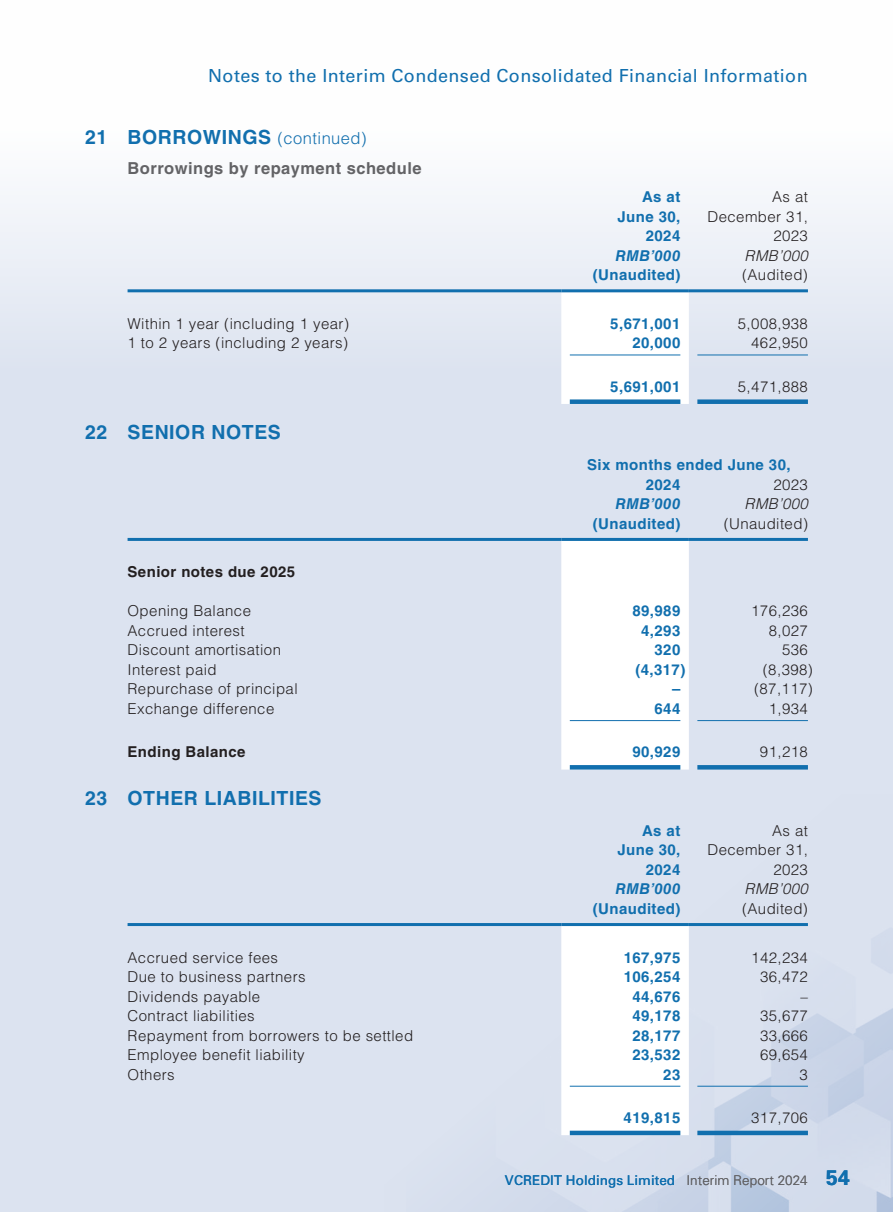
<style>
.page{position:relative;width:893px;height:1212px;background:#fff}
.page>*{position:absolute;margin:0;border:0;box-sizing:border-box;transform-origin:0 0}
.t1{font:700 19.5px "Helvetica LT Std";letter-spacing:.03em;color:#116fae}
.t2{font:18px "Univers LT Std";letter-spacing:.02em;color:#116fae}
.t3{font:700 16.5px "Helvetica LT Std";letter-spacing:.03em;color:#636366}
.t4{font:300 15px/19.5px "Helvetica LT Std";letter-spacing:.03em;color:#231f20;text-align:right}
.t5{font:700 15px/19.5px "Helvetica LT Std";letter-spacing:.03em;color:#116fae;text-align:right}
.t6{font:700 15px "Helvetica LT Std";letter-spacing:.03em;color:#231f20}
.t7{font:italic 700 15px "Helvetica LT Std";letter-spacing:.03em;color:#116fae}
.t8{font:italic 300 15px "Helvetica LT Std";letter-spacing:.03em;color:#231f20}
.t9{font:13.5px "Univers LT Std";color:#116fae}
.t10{font:300 13.5px "Univers LT Std";color:#636366}
.s1{font-weight:300;font-size:16.5px}
.s2{font-weight:700;font-size:21px;color:#116fae}
</style>
<div class="page">
<div style="left:0;top:0;width:893px;height:1212px;background:linear-gradient(to bottom,#f3f5fa,#d3dcec)"></div>
<img style="left:384px;top:794px;width:509px;height:418px">
<svg style="left:561px;top:292px;width:128px;height:112px"></svg>
<hr style="left:128px;top:289px;width:433px;height:3px;background:#116fae">
<hr style="left:561px;top:289px;width:128px;height:3px;background:#116fae">
<hr style="left:689px;top:289px;width:119px;height:3px;background:#116fae">
<hr style="left:570px;top:355px;width:110px;height:1px;background:#116fae">
<hr style="left:697px;top:355px;width:111px;height:1px;background:#116fae">
<div style="left:570px;top:399px;width:110px;height:5px;background:#116fae"></div>
<div style="left:697px;top:399px;width:111px;height:5px;background:#116fae"></div>
<svg style="left:561px;top:541px;width:128px;height:228px"></svg>
<hr style="left:128px;top:538px;width:433px;height:3px;background:#116fae">
<hr style="left:561px;top:538px;width:128px;height:3px;background:#116fae">
<hr style="left:689px;top:538px;width:119px;height:3px;background:#116fae">
<hr style="left:570px;top:720px;width:110px;height:1px;background:#116fae">
<hr style="left:697px;top:720px;width:111px;height:1px;background:#116fae">
<svg style="left:570px;top:765px;width:110px;height:4px"></svg>
<svg style="left:697px;top:765px;width:111px;height:4px"></svg>
<svg style="left:561px;top:926px;width:128px;height:209px"></svg>
<hr style="left:128px;top:923px;width:433px;height:3px;background:#116fae">
<hr style="left:561px;top:923px;width:128px;height:3px;background:#116fae">
<hr style="left:689px;top:923px;width:119px;height:3px;background:#116fae">
<hr style="left:570px;top:1086px;width:110px;height:1px;background:#116fae">
<hr style="left:697px;top:1086px;width:111px;height:1px;background:#116fae">
<hr style="left:570px;top:1131px;width:110px;height:4px;background:#116fae">
<hr style="left:697px;top:1131px;width:111px;height:4px;background:#116fae">
<p class="t2" style="left:208px;top:65px;width:601px">Notes to the Interim Condensed Consolidated Financial Information</p>
<h1 class="t1" style="left:85px;top:125px;width:283px">21 BORROWINGS <span class="s1">(continued)</span></h1>
<p class="t3" style="left:128px;top:158px;width:295px">Borrowings by repayment schedule</p>
<p class="t5" style="left:617px;top:187px;width:64px">As at<br>June 30,<br>2024</p>
<p class="t4" style="left:707px;top:187px;width:102px">As at<br>December 31,<br>2023</p>
<p class="t7" style="left:615px;top:246px;width:67px">RMB’000</p>
<p class="t8" style="left:745px;top:246px;width:65px">RMB’000</p>
<p class="t5" style="left:593px;top:265px;width:89px">(Unaudited)</p>
<p class="t4" style="left:742px;top:265px;width:67px">(Audited)</p>
<p class="t4" style="left:128px;top:314px;width:223px">Within 1 year (including 1 year)</p>
<p class="t5" style="left:610px;top:313px;width:72px">5,671,001</p>
<p class="t4" style="left:738px;top:314px;width:72px">5,008,938</p>
<p class="t4" style="left:128px;top:333px;width:222px">1 to 2 years (including 2 years)</p>
<p class="t5" style="left:632px;top:333px;width:49px">20,000</p>
<p class="t4" style="left:751px;top:333px;width:58px">462,950</p>
<p class="t5" style="left:610px;top:376px;width:72px">5,691,001</p>
<p class="t4" style="left:738px;top:377px;width:72px">5,471,888</p>
<h1 class="t1" style="left:85px;top:421px;width:197px">22 SENIOR NOTES</h1>
<p class="t5" style="left:646px;top:455px;width:146px;text-align:left;text-indent:-59px">Six months ended June 30,<br>2024</p>
<p class="t4" style="left:773px;top:474px;width:36px">2023</p>
<p class="t7" style="left:615px;top:495px;width:67px">RMB’000</p>
<p class="t8" style="left:745px;top:495px;width:65px">RMB’000</p>
<p class="t5" style="left:593px;top:513px;width:89px">(Unaudited)</p>
<p class="t4" style="left:724px;top:513px;width:86px">(Unaudited)</p>
<p class="t6" style="left:128px;top:563px;width:169px">Senior notes due 2025</p>
<p class="t4" style="left:128px;top:601px;width:125px">Opening Balance</p>
<p class="t5" style="left:632px;top:601px;width:49px">89,989</p>
<p class="t4" style="left:751px;top:601px;width:58px">176,236</p>
<p class="t4" style="left:128px;top:621px;width:119px">Accrued interest</p>
<p class="t5" style="left:641px;top:621px;width:41px">4,293</p>
<p class="t4" style="left:769px;top:621px;width:41px">8,027</p>
<p class="t4" style="left:128px;top:640px;width:155px">Discount amortisation</p>
<p class="t5" style="left:654px;top:640px;width:27px">320</p>
<p class="t4" style="left:782px;top:640px;width:27px">536</p>
<p class="t4" style="left:128px;top:660px;width:91px">Interest paid</p>
<p class="t5" style="left:635px;top:660px;width:52px">(4,317)</p>
<p class="t4" style="left:763px;top:660px;width:52px">(8,398)</p>
<p class="t4" style="left:128px;top:679px;width:172px">Repurchase of principal</p>
<p class="t5" style="left:672px;top:679px;width:10px">–</p>
<p class="t4" style="left:754px;top:679px;width:60px">(87,117)</p>
<p class="t4" style="left:128px;top:699px;width:148px">Exchange difference</p>
<p class="t5" style="left:654px;top:699px;width:27px">644</p>
<p class="t4" style="left:769px;top:699px;width:41px">1,934</p>
<p class="t6" style="left:128px;top:743px;width:119px">Ending Balance</p>
<p class="t5" style="left:632px;top:742px;width:49px">90,929</p>
<p class="t4" style="left:760px;top:742px;width:49px">91,218</p>
<h1 class="t1" style="left:85px;top:786px;width:238px">23 OTHER LIABILITIES</h1>
<p class="t5" style="left:617px;top:820px;width:64px">As at<br>June 30,<br>2024</p>
<p class="t4" style="left:707px;top:821px;width:102px">As at<br>December 31,<br>2023</p>
<p class="t7" style="left:615px;top:880px;width:67px">RMB’000</p>
<p class="t8" style="left:745px;top:880px;width:65px">RMB’000</p>
<p class="t5" style="left:593px;top:898px;width:89px">(Unaudited)</p>
<p class="t4" style="left:742px;top:899px;width:67px">(Audited)</p>
<p class="t4" style="left:128px;top:947px;width:152px">Accrued service fees</p>
<p class="t5" style="left:624px;top:947px;width:58px">167,975</p>
<p class="t4" style="left:751px;top:947px;width:58px">142,234</p>
<p class="t4" style="left:128px;top:967px;width:180px">Due to business partners</p>
<p class="t5" style="left:624px;top:967px;width:58px">106,254</p>
<p class="t4" style="left:760px;top:967px;width:49px">36,472</p>
<p class="t4" style="left:128px;top:986px;width:134px">Dividends payable</p>
<p class="t5" style="left:632px;top:986px;width:49px">44,676</p>
<p class="t4" style="left:800px;top:986px;width:9px">–</p>
<p class="t4" style="left:128px;top:1006px;width:129px">Contract liabilities</p>
<p class="t5" style="left:632px;top:1006px;width:49px">49,178</p>
<p class="t4" style="left:760px;top:1006px;width:49px">35,677</p>
<p class="t4" style="left:128px;top:1025px;width:287px">Repayment from borrowers to be settled</p>
<p class="t5" style="left:632px;top:1025px;width:49px">28,177</p>
<p class="t4" style="left:760px;top:1025px;width:49px">33,666</p>
<p class="t4" style="left:128px;top:1045px;width:179px">Employee benefit liability</p>
<p class="t5" style="left:632px;top:1045px;width:49px">23,532</p>
<p class="t4" style="left:760px;top:1045px;width:49px">69,654</p>
<p class="t4" style="left:128px;top:1064px;width:49px">Others</p>
<p class="t5" style="left:663px;top:1064px;width:19px">23</p>
<p class="t4" style="left:800px;top:1064px;width:10px">3</p>
<p class="t5" style="left:624px;top:1108px;width:58px">419,815</p>
<p class="t4" style="left:751px;top:1108px;width:58px">317,706</p>
<p class="t9" style="left:505px;top:1172px;width:172px">VCREDIT Holdings Limited</p>
<p class="t10" style="left:686px;top:1172px;width:165px">Interim Report 2024 <span class="s2">54</span></p>
</div>
